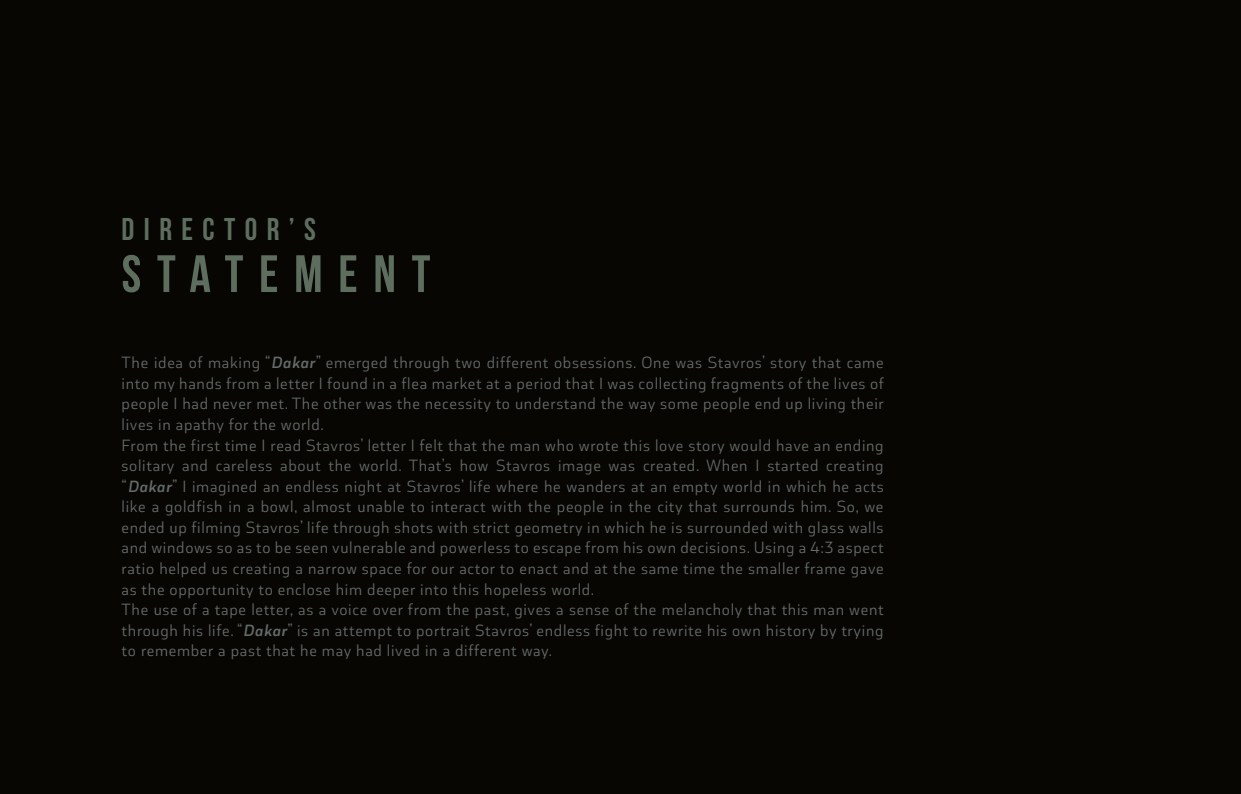
<style>
.page{position:relative;width:1241px;height:794px;background:#fff}
.page>*{position:absolute;margin:0;border:0;box-sizing:border-box;transform-origin:0 0}
.t1{font:52.5px "Bebas Neue";letter-spacing:.3em;color:#5d6d5e}
.t2{font:31.5px "Bebas Neue";letter-spacing:.3em;color:#5d6d5e}
.t3{font:17.15px/20.7px "Coversans";letter-spacing:.04em;color:#656a6a}
.s1{font-weight:600;font-style:italic}
</style>
<div class="page">
<div style="left:0;top:0;width:1240px;height:794px;background:#070603"></div>
<h2 class="t2" style="left:122px;top:211px;width:196px">DIRECTOR’S</h2>
<h1 class="t1" style="left:122px;top:245px;width:310px">STATEMENT</h1>
<p class="t3" style="left:122px;top:352px;width:763px">The idea of making “<span class="s1">Dakar</span>” emerged through two different obsessions. One was Stavros’ story that came into my hands from a letter I found in a flea market at a period that I was collecting fragments of the lives of people I had never met. The other was the necessity to understand the way some people end up living their lives in apathy for the world.<br>From the first time I read Stavros’ letter I felt that the man who wrote this love story would have an ending solitary and careless about the world. That’s how Stavros image was created. When I started creating “<span class="s1">Dakar</span>” I imagined an endless night at Stavros’ life where he wanders at an empty world in which he acts like a goldfish in a bowl, almost unable to interact with the people in the city that surrounds him. So, we ended up filming Stavros’ life through shots with strict geometry in which he is surrounded with glass walls and windows so as to be seen vulnerable and powerless to escape from his own decisions. Using a 4:3 aspect ratio helped us creating a narrow space for our actor to enact and at the same time the smaller frame gave as the opportunity to enclose him deeper into this hopeless world.<br>The use of a tape letter, as a voice over from the past, gives a sense of the melancholy that this man went through his life. “<span class="s1">Dakar</span>” is an attempt to portrait Stavros’ endless fight to rewrite his own history by trying to remember a past that he may had lived in a different way.</p>
</div>
